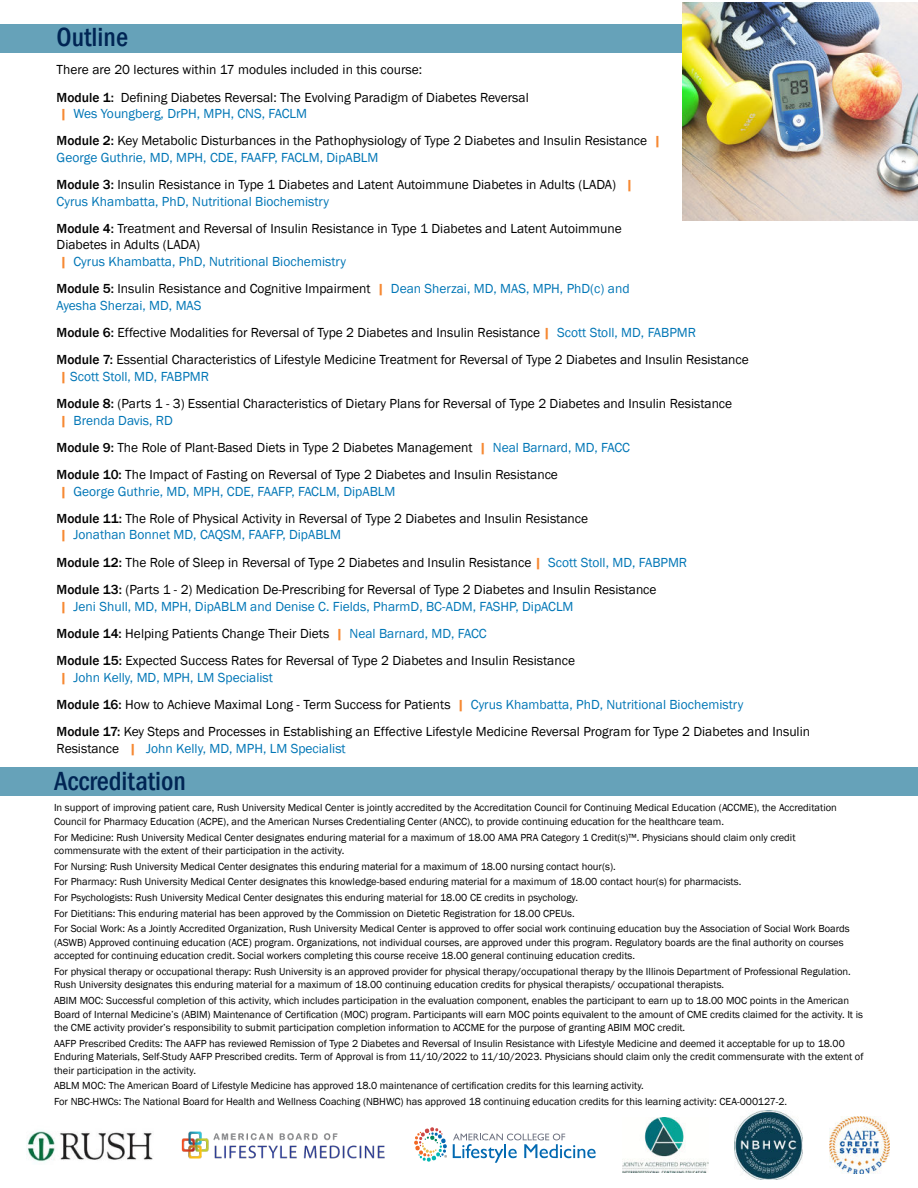
<style>
.page{position:relative;width:918px;height:1188px;background:#fff}
.page>*{position:absolute;margin:0;border:0;box-sizing:border-box;transform-origin:0 0}
.t1{font:500 condensed 27px "Franklin Gothic";color:#002554}
.t2{font:13.5px/27.3px "Franklin Gothic";color:#000}
.t3{font:13.5px/16.5px "Franklin Gothic";color:#0076b6}
.t4{font:10.5px/13.5px "Franklin Gothic";color:#000}
.s1{font-weight:500}
.s2{font-weight:600;font-stretch:condensed;color:#f68933}
.s3{color:#0076b6}
.s4{color:#000}
.s5{font-weight:500;color:#000}
</style>
<div class="page">
<div style="left:0;top:24px;width:918px;height:29px;background:#66a2b9"></div>
<div style="left:0;top:767px;width:918px;height:29px;background:#66a2b9"></div>
<img style="left:683px;top:3px;width:235px;height:217px">
<img style="left:26px;top:1131px;width:127px;height:31px">
<svg style="left:453px;top:1134px;width:143px;height:29px"></svg>
<svg style="left:414px;top:1127px;width:33px;height:35px"></svg>
<img style="left:622px;top:1118px;width:86px;height:54px">
<img style="left:181px;top:1131px;width:204px;height:28px">
<img style="left:829px;top:1116px;width:61px;height:58px">
<img style="left:735px;top:1111px;width:68px;height:68px">
<h1 class="t1" style="left:57px;top:26px;width:73px">Outline</h1>
<p class="t2" style="left:57px;top:57px;width:474px">There are 20 lectures within 17 modules included in this course:<br><span class="s1">Module 1:</span> Defining Diabetes Reversal: The Evolving Paradigm of Diabetes Reversal</p>
<p class="t2" style="left:57px;top:101px;width:606px"><span class="s2">|</span> <span class="s3">Wes Youngberg, DrPH, MPH, CNS, FACLM<br></span><span class="s1">Module 2:</span> Key Metabolic Disturbances in the Pathophysiology of Type 2 Diabetes and Insulin Resistance <span class="s2">|</span></p>
<p class="t2" style="left:57px;top:144px;width:578px"><span class="s3">George Guthrie, MD, MPH, CDE, FAAFP, FACLM, DipABLM<br></span><span class="s1">Module 3:</span> Insulin Resistance in Type 1 Diabetes and Latent Autoimmune Diabetes in Adults (LADA) <span class="s2">|</span></p>
<p class="t2" style="left:57px;top:188px;width:567px"><span class="s3">Cyrus Khambatta, PhD, Nutritional Biochemistry<br></span><span class="s1">Module 4:</span> Treatment and Reversal of Insulin Resistance in Type 1 Diabetes and Latent Autoimmune</p>
<p class="t3" style="left:57px;top:237px;width:291px"><span class="s4">Diabetes in Adults (LADA)<br></span><span class="s2">|</span> Cyrus Khambatta, PhD, Nutritional Biochemistry</p>
<p class="t3" style="left:57px;top:281px;width:574px"><span class="s5">Module 5:</span> <span class="s4">Insulin Resistance and Cognitive Impairment</span> <span class="s2">|</span> Dean Sherzai, MD, MAS, MPH, PhD(c) and<br>Ayesha Sherzai, MD, MAS</p>
<p class="t2" style="left:57px;top:320px;width:694px"><span class="s1">Module 6:</span> Effective Modalities for Reversal of Type 2 Diabetes and Insulin Resistance <span class="s2">|</span> <span class="s3">Scott Stoll, MD, FABPMR<br></span><span class="s1">Module 7:</span> Essential Characteristics of Lifestyle Medicine Treatment for Reversal of Type 2 Diabetes and Insulin Resistance</p>
<p class="t2" style="left:57px;top:363px;width:677px"><span class="s2">|</span> <span class="s3">Scott Stoll, MD, FABPMR<br></span><span class="s1">Module 8:</span> (Parts 1 - 3) Essential Characteristics of Dietary Plans for Reversal of Type 2 Diabetes and Insulin Resistance</p>
<p class="t2" style="left:57px;top:407px;width:575px"><span class="s2">|</span> <span class="s3">Brenda Davis, RD<br></span><span class="s1">Module 9:</span> The Role of Plant-Based Diets in Type 2 Diabetes Management <span class="s2">|</span> <span class="s3">Neal Barnard, MD, FACC<br></span><span class="s1">Module 10:</span> The Impact of Fasting on Reversal of Type 2 Diabetes and Insulin Resistance</p>
<p class="t2" style="left:57px;top:478px;width:533px"><span class="s2">|</span> <span class="s3">George Guthrie, MD, MPH, CDE, FAAFP, FACLM, DipABLM<br></span><span class="s1">Module 11:</span> The Role of Physical Activity in Reversal of Type 2 Diabetes and Insulin Resistance</p>
<p class="t2" style="left:57px;top:522px;width:632px"><span class="s2">|</span> <span class="s3">Jonathan Bonnet MD, CAQSM, FAAFP, DipABLM<br></span><span class="s1">Module 12:</span> The Role of Sleep in Reversal of Type 2 Diabetes and Insulin Resistance <span class="s2">|</span> <span class="s3">Scott Stoll, MD, FABPMR<br></span><span class="s1">Module 13:</span> (Parts 1 - 2) Medication De-Prescribing for Reversal of Type 2 Diabetes and Insulin Resistance</p>
<p class="t2" style="left:57px;top:593px;width:520px"><span class="s2">|</span> <span class="s3">Jeni Shull, MD, MPH, DipABLM and Denise C. Fields, PharmD, BC-ADM, FASHP, DipACLM<br></span><span class="s1">Module 14:</span> Helping Patients Change Their Diets <span class="s2">|</span> <span class="s3">Neal Barnard, MD, FACC<br></span><span class="s1">Module 15:</span> Expected Success Rates for Reversal of Type 2 Diabetes and Insulin Resistance</p>
<p class="t2" style="left:57px;top:664px;width:755px"><span class="s2">|</span> <span class="s3">John Kelly, MD, MPH, LM Specialist<br></span><span class="s1">Module 16:</span> How to Achieve Maximal Long - Term Success for Patients <span class="s2">|</span> <span class="s3">Cyrus Khambatta, PhD, Nutritional Biochemistry<br></span><span class="s1">Module 17:</span> Key Steps and Processes in Establishing an Effective Lifestyle Medicine Reversal Program for Type 2 Diabetes and Insulin</p>
<p class="t3" style="left:57px;top:740px;width:291px"><span class="s4">Resistance</span> <span class="s2">|</span> John Kelly, MD, MPH, LM Specialist</p>
<h1 class="t1" style="left:54px;top:769px;width:134px">Accreditation</h1>
<p class="t4" style="left:54px;top:802px;width:784px">In support of improving patient care, Rush University Medical Center is jointly accredited by the Accreditation Council for Continuing Medical Education (ACCME), the Accreditation<br>Council for Pharmacy Education (ACPE), and the American Nurses Credentialing Center (ANCC), to provide continuing education for the healthcare team.</p>
<p class="t4" style="left:54px;top:830px;width:743px">For Medicine: Rush University Medical Center designates enduring material for a maximum of 18.00 AMA PRA Category 1 Credit(s)™. Physicians should claim only credit commensurate with the extent of their participation in the activity.</p>
<p class="t4" style="left:54px;top:859px;width:797px;line-height:15.6px">For Nursing: Rush University Medical Center designates this enduring material for a maximum of 18.00 nursing contact hour(s).<br>For Pharmacy: Rush University Medical Center designates this knowledge-based enduring material for a maximum of 18.00 contact hour(s) for pharmacists.<br>For Psychologists: Rush University Medical Center designates this enduring material for 18.00 CE credits in psychology.<br>For Dietitians: This enduring material has been approved by the Commission on Dietetic Registration for 18.00 CPEUs.<br>For Social Work: As a Jointly Accredited Organization, Rush University Medical Center is approved to offer social work continuing education buy the Association of Social Work Boards</p>
<p class="t4" style="left:54px;top:936px;width:791px">(ASWB) Approved continuing education (ACE) program. Organizations, not individual courses, are approved under this program. Regulatory boards are the final authority on courses accepted for continuing education credit. Social workers completing this course receive 18.00 general continuing education credits.</p>
<p class="t4" style="left:54px;top:965px;width:798px">For physical therapy or occupational therapy: Rush University is an approved provider for physical therapy/occupational therapy by the Illinois Department of Professional Regulation.<br>Rush University designates this enduring material for a maximum of 18.00 continuing education credits for physical therapists/ occupational therapists.</p>
<p class="t4" style="left:54px;top:994px;width:811px">ABIM MOC: Successful completion of this activity, which includes participation in the evaluation component, enables the participant to earn up to 18.00 MOC points in the American<br>Board of Internal Medicine’s (ABIM) Maintenance of Certification (MOC) program. Participants will earn MOC points equivalent to the amount of CME credits claimed for the activity. It is the CME activity provider’s responsibility to submit participation completion information to ACCME for the purpose of granting ABIM MOC credit.</p>
<p class="t4" style="left:54px;top:1037px;width:811px">AAFP Prescribed Credits: The AAFP has reviewed Remission of Type 2 Diabetes and Reversal of Insulin Resistance with Lifestyle Medicine and deemed it acceptable for up to 18.00<br>Enduring Materials, Self-Study AAFP Prescribed credits. Term of Approval is from 11/10/2022 to 11/10/2023. Physicians should claim only the credit commensurate with the extent of their participation in the activity.</p>
<p class="t4" style="left:54px;top:1078px;width:735px;line-height:15.6px">ABLM MOC: The American Board of Lifestyle Medicine has approved 18.0 maintenance of certification credits for this learning activity.<br>For NBC-HWCs: The National Board for Health and Wellness Coaching (NBHWC) has approved 18 continuing education credits for this learning activity: CEA-000127-2.</p>
</div>
